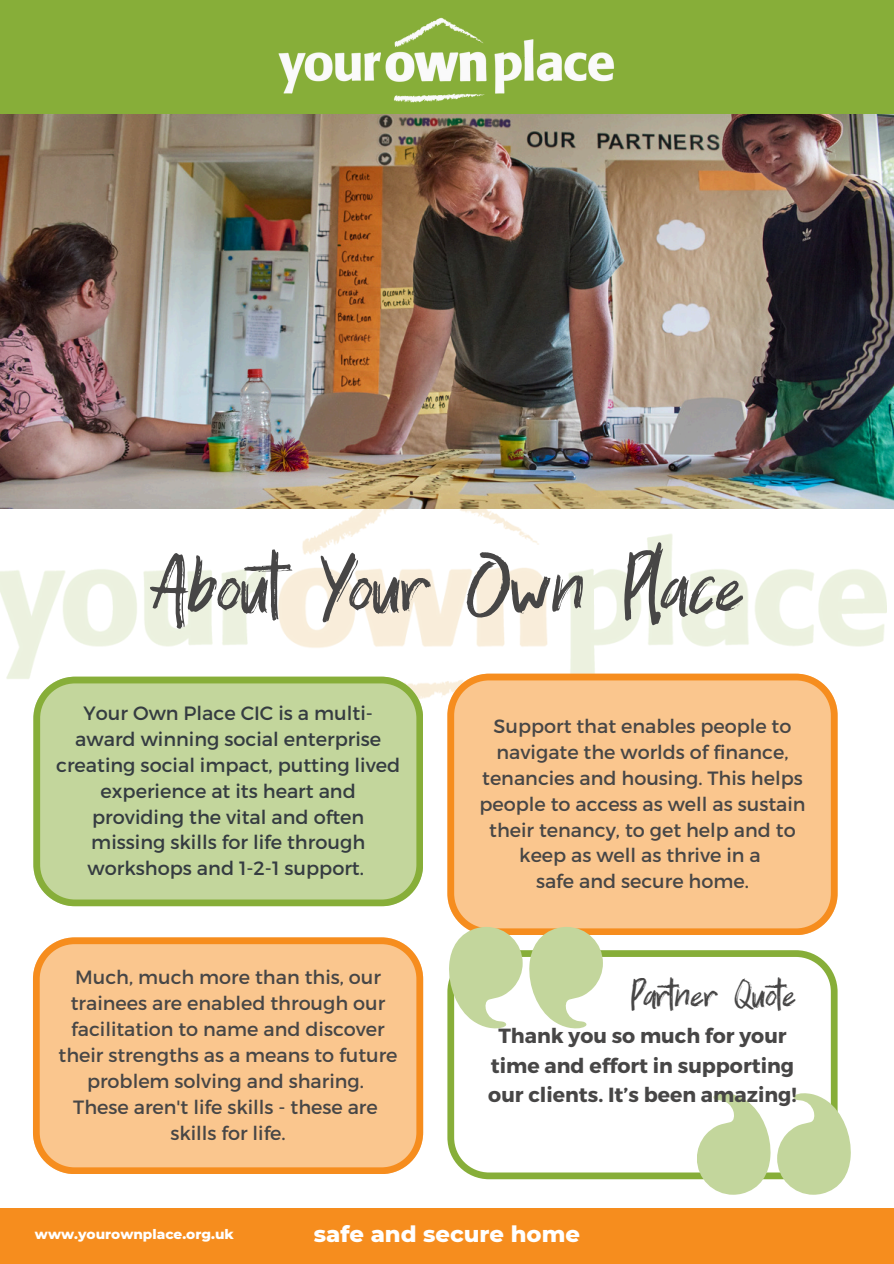
<style>
.page{position:relative;width:894px;height:1264px;background:#fff}
.page>*{position:absolute;margin:0;border:0;box-sizing:border-box;transform-origin:0 0}
.t1{font:77.1px "Zallord";color:#474646}
.t2{font:36px "Zallord";color:#474646}
.t3{font:800 22.65px "Montserrat";color:#fff}
.t4{font:700 20.4px/29.2px "Montserrat";color:#474646;text-align:center}
.t5{font:19.2px/25.8px "Montserrat";color:#474646;text-align:center}
.t6{font:19.2px/25.8px "Montserrat";color:#353c41;text-align:center}
.t7{font:800 13.65px "Montserrat";color:#fff}
</style>
<div class="page">
<div style="left:0;top:0;width:893px;height:115px;background:#87ae39"></div>
<img style="left:278px;top:17px;width:336px;height:86px">
<div style="left:0;top:1208px;width:893px;height:55px;background:#f68d1e"></div>
<img style="left:0;top:509px;width:885px;height:189px">
<img style="left:0;top:114px;width:134px;height:1px">
<img style="left:0;top:115px;width:893px;height:393px">
<svg style="left:33px;top:676px;width:390px;height:230px"></svg>
<svg style="left:447px;top:673px;width:390px;height:261px"></svg>
<svg style="left:33px;top:937px;width:390px;height:236px"></svg>
<svg style="left:447px;top:950px;width:390px;height:229px"></svg>
<svg style="left:696px;top:1092px;width:155px;height:102px"></svg>
<svg style="left:447px;top:926px;width:155px;height:103px"></svg>
<h1 class="t1" style="left:150px;top:543px;width:596px">About Your Own Place</h1>
<p class="t6" style="left:56px;top:699px;width:345px">Your Own Place CIC is a multi&shy;award winning social enterprise creating social impact, putting lived experience at its heart and providing the vital and often missing skills for life through workshops and 1-2-1 support.</p>
<p class="t5" style="left:59px;top:963px;width:340px">Much, much more than this, our trainees are enabled through our facilitation to name and discover their strengths as a means to future problem solving and sharing.<br>These aren't life skills - these are skills for life.</p>
<p class="t5" style="left:479px;top:712px;width:327px">Support that enables people to navigate the worlds of finance, tenancies and housing. This helps people to access as well as sustain their tenancy, to get help and to keep as well as thrive in a<br>safe and secure home.</p>
<h2 class="t2" style="left:631px;top:974px;width:166px">Partner Quote</h2>
<p class="t4" style="left:488px;top:1020px;width:310px">Thank you so much for your time and effort in supporting our clients. It’s been amazing!</p>
<h4 class="t7" style="left:35px;top:1225px;width:200px">www.yourownplace.org.uk</h4>
<h4 class="t3" style="left:313px;top:1220px;width:268px">safe and secure home</h4>
</div>
